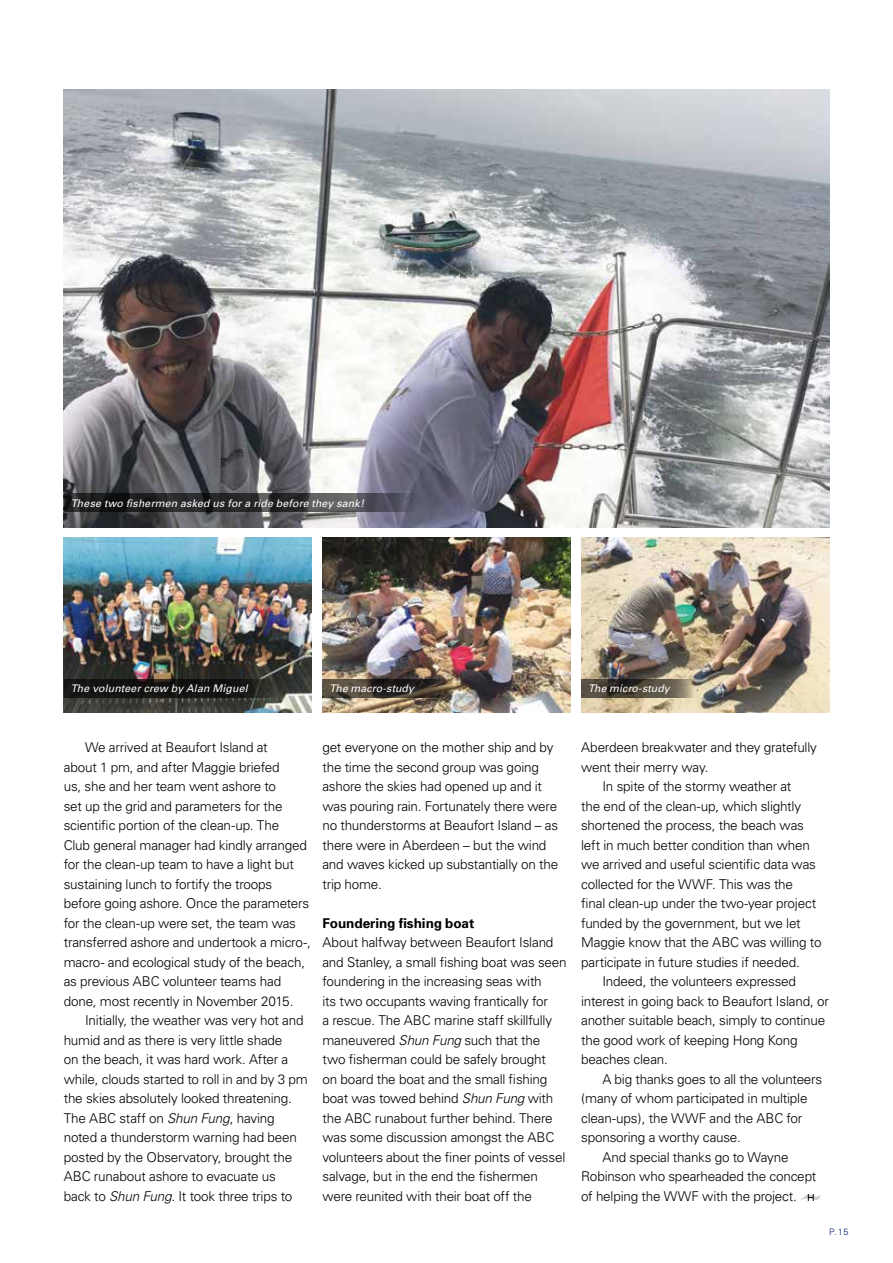
<style>
.page{position:relative;width:893px;height:1263px;background:#fff}
.page>*{position:absolute;margin:0;border:0;box-sizing:border-box;transform-origin:0 0}
.t1{font:300 13.5px/19.5px "Univers";letter-spacing:-.015em;color:#000}
.t2{font:700 13.5px "Univers";letter-spacing:-.005em;color:#000}
.t3{font:italic 10.5px "Univers";letter-spacing:.015em;color:#fff}
.t4{font:300 9px "Univers";color:#001970}
.s1{font-style:italic}
</style>
<div class="page">
<img style="left:64px;top:89px;width:765px;height:438px">
<svg style="left:801px;top:1194px;width:20px;height:7px"></svg>
<img style="left:64px;top:538px;width:248px;height:174px">
<img style="left:322px;top:538px;width:248px;height:174px">
<img style="left:581px;top:538px;width:248px;height:174px">
<svg style="left:64px;top:494px;width:363px;height:18px;background:#353438"></svg>
<svg style="left:64px;top:679px;width:217px;height:18px;background:#181715"></svg>
<svg style="left:322px;top:679px;width:134px;height:18px;background:#453d33"></svg>
<svg style="left:581px;top:679px;width:115px;height:18px;background:#595245"></svg>
<p class="t3" style="left:71px;top:497px;width:295px">These two fishermen asked us for a ride before they sank!</p>
<p class="t3" style="left:71px;top:682px;width:179px">The volunteer crew by Alan Miguel</p>
<p class="t3" style="left:329px;top:682px;width:86px">The macro-study</p>
<p class="t3" style="left:588px;top:682px;width:83px">The micro-study</p>
<p class="t1" style="left:64px;top:738px;width:249px;text-indent:21px">We arrived at Beaufort Island at<br>about 1 pm, and after Maggie briefed<br>us, she and her team went ashore to<br>set up the grid and parameters for the scientific portion of the clean-up. The<br>Club general manager had kindly arranged for the clean-up team to have a light but sustaining lunch to fortify the troops before going ashore. Once the parameters for the clean-up were set, the team was transferred ashore and undertook a micro-, macro- and ecological study of the beach, as previous ABC volunteer teams had done, most recently in November 2015.</p>
<p class="t1" style="left:64px;top:1011px;width:246px;text-indent:21px">Initially, the weather was very hot and humid and as there is very little shade<br>on the beach, it was hard work. After a while, clouds started to roll in and by 3 pm the skies absolutely looked threatening.<br>The ABC staff on <span class="s1">Shun Fung</span>, having noted a thunderstorm warning had been posted by the Observatory, brought the ABC runabout ashore to evacuate us<br>back to <span class="s1">Shun Fung</span>. It took three trips to</p>
<p class="t1" style="left:322px;top:738px;width:237px">get everyone on the mother ship and by the time the second group was going ashore the skies had opened up and it was pouring rain. Fortunately there were no thunderstorms at Beaufort Island – as there were in Aberdeen – but the wind and waves kicked up substantially on the trip home.</p>
<p class="t2" style="left:322px;top:915px;width:153px">Foundering fishing boat</p>
<p class="t1" style="left:322px;top:933px;width:246px">About halfway between Beaufort Island and Stanley, a small fishing boat was seen foundering in the increasing seas with<br>its two occupants waving frantically for<br>a rescue. The ABC marine staff skillfully maneuvered <span class="s1">Shun Fung</span> such that the<br>two fisherman could be safely brought<br>on board the boat and the small fishing boat was towed behind <span class="s1">Shun Fung</span> with the ABC runabout further behind. There was some discussion amongst the ABC volunteers about the finer points of vessel salvage, but in the end the fishermen were reunited with their boat off the</p>
<p class="t1" style="left:581px;top:738px;width:237px">Aberdeen breakwater and they gratefully</p>
<p class="t1" style="left:581px;top:757px;width:129px">went their merry way.</p>
<p class="t1" style="left:602px;top:777px;width:190px">In spite of the stormy weather at</p>
<p class="t1" style="left:581px;top:796px;width:221px">the end of the clean-up, which slightly</p>
<p class="t1" style="left:581px;top:816px;width:224px">shortened the process, the beach was</p>
<p class="t1" style="left:581px;top:835px;width:230px">left in much better condition than when</p>
<p class="t1" style="left:581px;top:855px;width:236px">we arrived and useful scientific data was</p>
<p class="t1" style="left:581px;top:874px;width:213px">collected for the WWF. This was the</p>
<p class="t1" style="left:581px;top:894px;width:237px">final clean-up under the two-year project</p>
<p class="t1" style="left:581px;top:913px;width:221px">funded by the government, but we let</p>
<p class="t1" style="left:581px;top:933px;width:242px">Maggie know that the ABC was willing to</p>
<p class="t1" style="left:581px;top:952px;width:220px">participate in future studies if needed.</p>
<p class="t1" style="left:602px;top:972px;width:195px">Indeed, the volunteers expressed</p>
<p class="t1" style="left:581px;top:991px;width:249px">interest in going back to Beaufort Island, or</p>
<p class="t1" style="left:581px;top:1011px;width:246px">another suitable beach, simply to continue</p>
<p class="t1" style="left:581px;top:1030px;width:218px">the good work of keeping Hong Kong</p>
<p class="t1" style="left:581px;top:1050px;width:88px">beaches clean.</p>
<p class="t1" style="left:602px;top:1069px;width:221px">A big thanks goes to all the volunteers</p>
<p class="t1" style="left:581px;top:1089px;width:228px">(many of whom participated in multiple</p>
<p class="t1" style="left:581px;top:1108px;width:223px">clean-ups), the WWF and the ABC for</p>
<p class="t1" style="left:581px;top:1128px;width:161px">sponsoring a worthy cause.</p>
<p class="t1" style="left:602px;top:1147px;width:188px">And special thanks go to Wayne</p>
<p class="t1" style="left:581px;top:1167px;width:237px">Robinson who spearheaded the concept</p>
<p class="t1" style="left:581px;top:1186px;width:217px">of helping the WWF with the project.</p>
<p class="t4" style="left:829px;top:1226px;width:21px">P.15</p>
</div>
